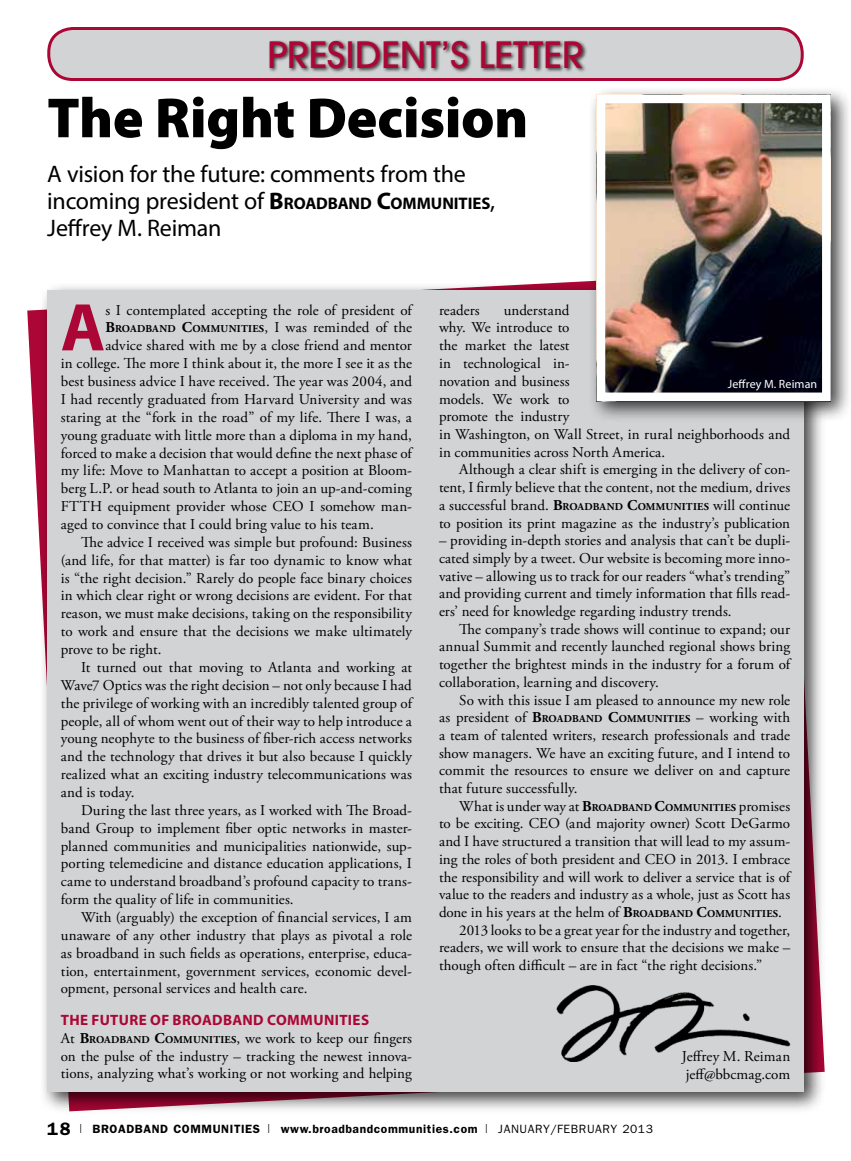
<style>
.page{position:relative;width:851px;height:1161px;background:#fff}
.page>*{position:absolute;margin:0;border:0;box-sizing:border-box;transform-origin:0 0}
.t1{font:700 67.95px "Myriad Pro";color:#ab0635}
.t2{font:900 57px "Myriad Pro";letter-spacing:-.005em;color:#000}
.t3{font:500 36px "Avant Garde";color:#ab0635}
.t4{font:24px/27px "Myriad Pro";letter-spacing:-.01em;color:#000}
.t5{font:15px/17.9px "Adobe Garamond Pro";letter-spacing:.005em;color:#000;text-align:justify}
.t6{font:700 15px "Myriad Pro";letter-spacing:.025em;color:#ab0635}
.t7{font:600 12px "Franklin Gothic";letter-spacing:.05em;color:#000}
.t8{font:12px "Myriad Pro";letter-spacing:.005em;color:#fff}
.t9{font:700 10.5px "Adobe Garamond Pro";letter-spacing:.03em;color:#000}
.s1{font-weight:700}
.s2{font-weight:700;font-size:16.8px}
.s3{font-size:15px}
.s4{font-weight:400;font-size:15px}
.s5{font-weight:700;font-size:10.5px}
.s6{font-style:italic}
.s7{font-size:18px}
.s8{font-family:"Helvetica";font-weight:300;font-stretch:condensed}
.s9{font-weight:400}
</style>
<div class="page">
<div style="left:49px;top:28px;width:753px;height:52px;background:#d1d3d4;border-radius:24px"></div>
<div style="left:47px;top:27px;width:756px;height:54px;border:3px solid #ab0635;border-radius:24px"></div>
<div style="left:268px;top:40px;width:320px;height:34px;background:#000;opacity:.75"></div>
<div style="left:39px;top:282px;width:787px;height:832px;background:#000;opacity:.75"></div>
<div style="left:47px;top:290px;width:756px;height:802px;background:#d1d3d4"></div>
<img style="left:556px;top:985px;width:234px;height:77px">
<div style="left:588px;top:86px;width:262px;height:337px;background:#000;opacity:.75"></div>
<img style="left:596px;top:94px;width:234px;height:297px">
<div style="left:596px;top:95px;width:234px;height:306px;border:9px solid #fff"></div>
<h3 class="t3" style="left:267px;top:33px;width:318px">PRESIDENT’S LETTER</h3>
<h2 class="t2" style="left:47px;top:80px;width:482px">The Right Decision</h2>
<h3 class="t4" style="left:47px;top:160px;width:449px">A vision for the future: comments from the incoming president of <span class="s1">B</span><span class="s2">ROADBAND</span> <span class="s1">C</span><span class="s2">OMMUNITIES</span>,<br>Jeffrey M. Reiman</h3>
<h1 class="t1" style="left:61px;top:283px;width:46px">A</h1>
<p class="t5" style="left:105px;top:301px;width:308px">s I contemplated accepting the role of president of</p>
<p class="t9" style="left:105px;top:323px;width:308px"><span class="s3">B</span>ROADBAND <span class="s3">C</span>OMMUNITIES<span class="s4">, I was reminded of the</span></p>
<p class="t5" style="left:61px;top:337px;width:353px;text-indent:45px">advice shared with me by a close friend and mentor in college. The more I think about it, the more I see it as the best business advice I have received. The year was 2004, and I had recently graduated from Harvard University and was staring at the “fork in the road” of my life. There I was, a young graduate with little more than a diploma in my hand, forced to make a decision that would define the next phase of my life: Move to Manhattan to accept a position at Bloom&shy;berg L.P. or head south to Atlanta to join an up-and-coming FTTH equipment provider whose CEO I somehow man&shy;aged to convince that I could bring value to his team.</p>
<p class="t5" style="left:61px;top:534px;width:353px;text-indent:20px">The advice I received was simple but profound: Business (and life, for that matter) is far too dynamic to know what is “the right decision.” Rarely do people face binary choices in which clear right or wrong decisions are evident. For that reason, we must make decisions, taking on the responsibility to work and ensure that the decisions we make ultimately prove to be right.</p>
<p class="t5" style="left:61px;top:659px;width:353px;text-indent:20px">It turned out that moving to Atlanta and working at Wave7 Optics was the right decision – not only because I had the privilege of working with an incredibly talented group of people, all of whom went out of their way to help introduce a young neophyte to the business of fiber-rich access networks and the technology that drives it but also because I quickly realized what an exciting industry telecommunications was and is today.</p>
<p class="t5" style="left:61px;top:802px;width:353px;text-indent:20px">During the last three years, as I worked with The Broad&shy;band Group to implement fiber optic networks in master&shy;planned communities and municipalities nationwide, sup&shy;porting telemedicine and distance education applications, I came to understand broadband’s profound capacity to trans&shy;form the quality of life in communities.</p>
<p class="t5" style="left:61px;top:909px;width:353px;text-indent:20px">With (arguably) the exception of financial services, I am unaware of any other industry that plays as pivotal a role as broadband in such fields as operations, enterprise, educa&shy;tion, entertainment, government services, economic devel&shy;opment, personal services and health care.</p>
<p class="t6" style="left:61px;top:1010px;width:310px">THE FUTURE OF BROADBAND COMMUNITIES</p>
<p class="t5" style="left:61px;top:1030px;width:353px">At <span class="s1">B</span><span class="s5">ROADBAND</span> <span class="s1">C</span><span class="s5">OMMUNITIES</span>, we work to keep our fingers on the pulse of the industry – tracking the newest innova&shy;tions, analyzing what’s working or not working and helping</p>
<p class="t5" style="left:439px;top:302px;width:353px;text-align:left;text-indent:65px">understand<br>why. We introduce to<br>the market the latest<br>in technological in-<br>novation and business<br>models. We work to<br>promote the industry<br>in Washington, on Wall Street, in rural neighborhoods and in communities across North America.</p>
<p class="t5" style="left:439px;top:461px;width:353px;text-indent:20px">Although a clear shift is emerging in the delivery of con&shy;tent, I firmly believe that the content, not the medium<span class="s6">,</span> drives a successful brand. <span class="s1">B</span><span class="s5">ROADBAND</span> <span class="s1">C</span><span class="s5">OMMUNITIES</span> will continue to position its print magazine as the industry’s publication</p>
<p class="t5" style="left:439px;top:532px;width:352px">– providing in-depth stories and analysis that can’t be dupli&shy;cated simply by a tweet. Our website is becoming more inno&shy;vative – allowing us to track for our readers “what’s trending” and providing current and timely information that fills read&shy;ers’ need for knowledge regarding industry trends.</p>
<p class="t5" style="left:439px;top:621px;width:353px;text-indent:20px">The company’s trade shows will continue to expand; our annual Summit and recently launched regional shows bring together the brightest minds in the industry for a forum of collaboration, learning and discovery.</p>
<p class="t5" style="left:439px;top:691px;width:353px;text-indent:20px">So with this issue I am pleased to announce my new role as president of <span class="s1">B</span><span class="s5">ROADBAND</span> <span class="s1">C</span><span class="s5">OMMUNITIES</span> – working with a team of talented writers, research professionals and trade show managers. We have an exciting future, and I intend to commit the resources to ensure we deliver on and capture that future successfully.</p>
<p class="t5" style="left:459px;top:798px;width:332px">What is under way at <span class="s1">B</span><span class="s5">ROADBAND</span> <span class="s1">C</span><span class="s5">OMMUNITIES</span> promises</p>
<p class="t5" style="left:439px;top:815px;width:352px">to be exciting. CEO (and majority owner) Scott DeGarmo</p>
<p class="t5" style="left:439px;top:833px;width:353px">and I have structured a transition that will lead to my assum-</p>
<p class="t5" style="left:439px;top:851px;width:352px">ing the roles of both president and CEO in 2013. I embrace</p>
<p class="t5" style="left:439px;top:868px;width:352px">the responsibility and will work to deliver a service that is of</p>
<p class="t5" style="left:439px;top:886px;width:353px">value to the readers and industry as a whole, just as Scott has</p>
<p class="t5" style="left:439px;top:904px;width:344px">done in his years at the helm of <span class="s1">B</span><span class="s5">ROADBAND</span> <span class="s1">C</span><span class="s5">OMMUNITIES</span>.</p>
<p class="t5" style="left:459px;top:921px;width:332px">2013 looks to be a great year for the industry and together,</p>
<p class="t5" style="left:439px;top:939px;width:352px">readers, we will work to ensure that the decisions we make –</p>
<p class="t5" style="left:439px;top:957px;width:325px">though often difficult – are in fact “the right decisions.”</p>
<p class="t5" style="left:439px;top:301px;width:42px">readers</p>
<p class="t8" style="left:727px;top:376px;width:91px">Jeffrey M. Reiman</p>
<p class="t5" style="left:681px;top:1047px;width:110px">Jeffrey M. Reiman jeff@bbcmag.com</p>
<p class="t7" style="left:47px;top:1122px;width:607px"><span class="s7">18</span> <span class="s8">|</span> BROADBAND COMMUNITIES <span class="s8">|</span> www.broadbandcommunities.com <span class="s8">|</span> <span class="s9">JANUARY/FEBRUARY 2013</span></p>
</div>
